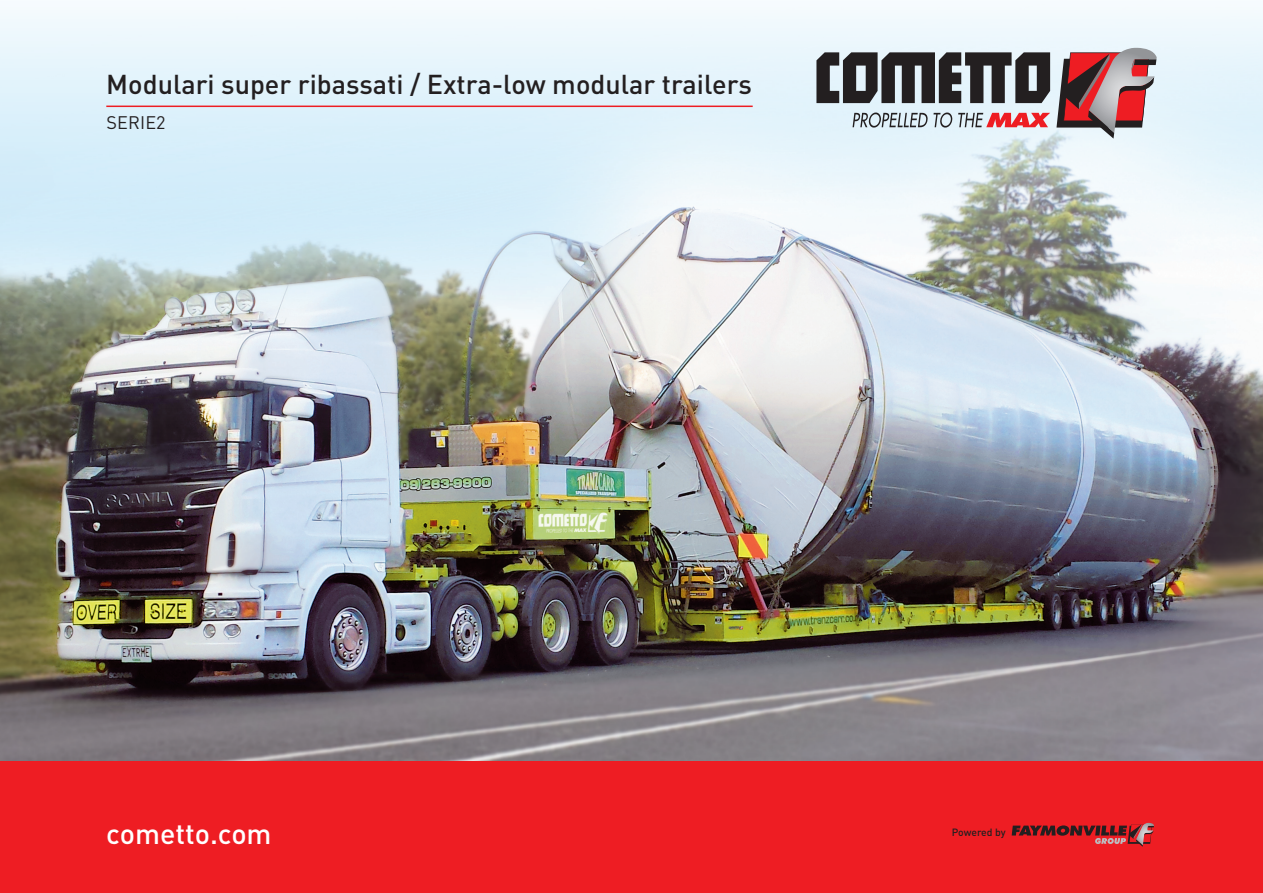
<style>
.page{position:relative;width:1263px;height:893px;background:#fff}
.page>*{position:absolute;margin:0;border:0;box-sizing:border-box;transform-origin:0 0}
.t1{font:500 28.5px "DIN Pro";color:#fff}
.t2{font:500 27px "DIN Pro";color:#231f20}
.t3{font:18px "DIN Pro";letter-spacing:.01em;color:#231f20}
.t4{font:500 10.5px "DIN Pro";letter-spacing:-.005em;color:#231f20}
</style>
<div class="page">
<div style="left:0;top:744px;width:1263px;height:149px;background:#ee1d23"></div>
<svg style="left:1012px;top:823px;width:142px;height:24px"></svg>
<img style="left:0;top:10px;width:1263px;height:750px">
<svg style="left:1056px;top:48px;width:101px;height:91px;background:#ae7c80"></svg>
<svg style="left:816px;top:52px;width:234px;height:51px;background:#5a5b5e"></svg>
<svg style="left:852px;top:113px;width:100px;height:15px"></svg>
<svg style="left:958px;top:113px;width:92px;height:14px"></svg>
<hr style="left:106px;top:106px;width:647px;height:1px;background:#ee1d23">
<p class="t2" style="left:106px;top:62px;width:647px">Modulari super ribassati / Extra-low modular trailers</p>
<p class="t3" style="left:106px;top:108px;width:61px">SERIE2</p>
<p class="t1" style="left:106px;top:810px;width:167px">cometto.com</p>
<p class="t4" style="left:952px;top:824px;width:56px">Powered by</p>
</div>
